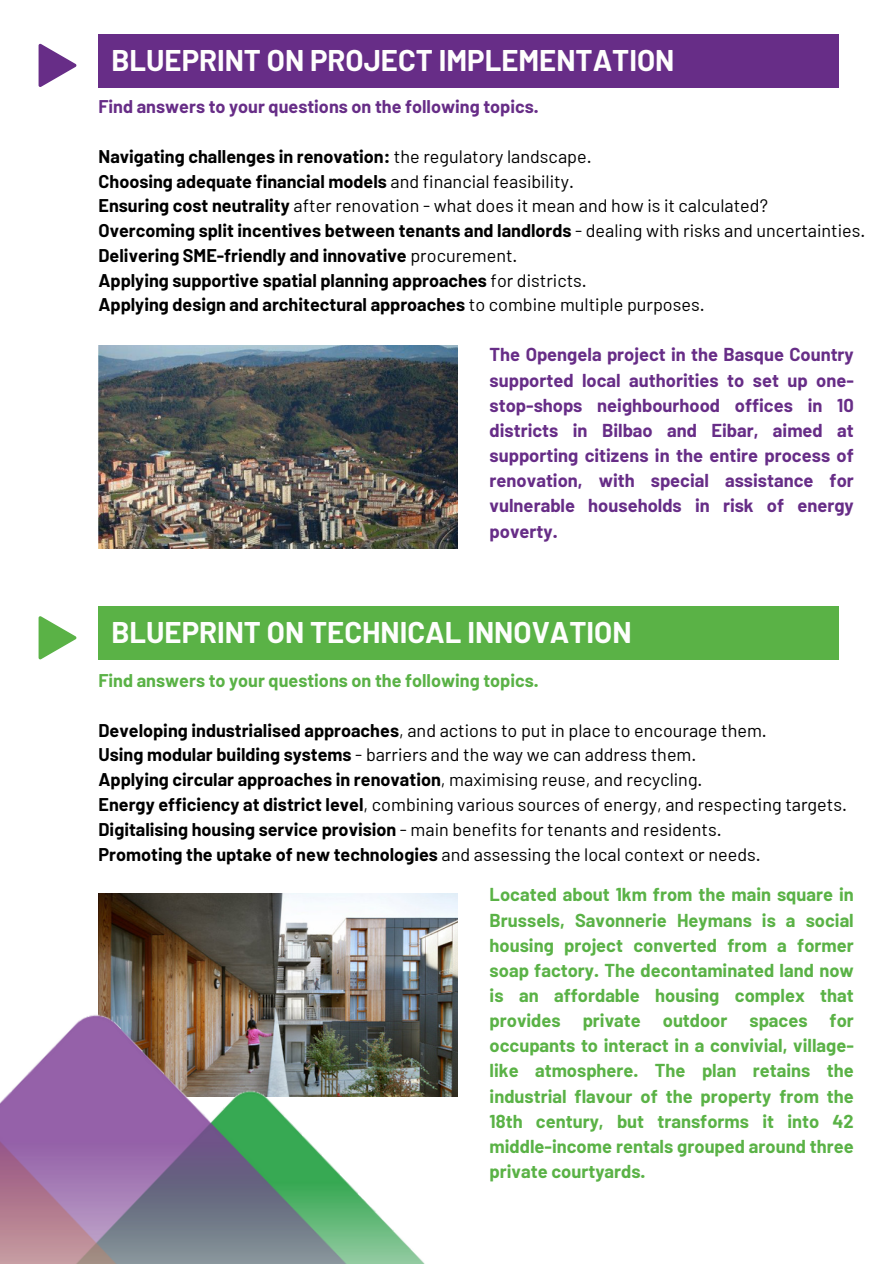
<style>
.page{position:relative;width:893px;height:1264px;background:#fff}
.page>*{position:absolute;margin:0;border:0;box-sizing:border-box;transform-origin:0 0}
.t1{font:700 29.25px "Barlow";color:#fefefd}
.t2{font:700 21.45px "Barlow";color:#fff}
.t3{font:700 18.3px/25.2px "Barlow";color:#5ab246;text-align:justify}
.t4{font:700 18.3px/25.2px "Barlow";color:#672d87;text-align:justify}
.t5{font:700 18px "Barlow";color:#000}
.t6{font:18px "Barlow";color:#000}
.t7{font:700 18px "Barlow";color:#672d87}
.t8{font:700 18px "Barlow";color:#5ab246}
.s1{font-weight:400}
.s2{font-weight:700}
</style>
<div class="page">
<svg style="left:39px;top:43px;width:38px;height:44px"></svg>
<div style="left:98px;top:34px;width:741px;height:53px;background:#672d87"></div>
<img style="left:98px;top:345px;width:359px;height:203px">
<svg style="left:39px;top:616px;width:38px;height:43px"></svg>
<div style="left:98px;top:606px;width:741px;height:54px;background:#5ab246"></div>
<img style="left:98px;top:893px;width:359px;height:203px">
<img style="left:0;top:957px;width:434px;height:306px">
<p class="t1" style="left:111px;top:42px;width:564px">BLUEPRINT ON PROJECT IMPLEMENTATION</p>
<p class="t2" style="left:98px;top:47px;width:106px">SPEAKERS</p>
<h1 class="t7" style="left:98px;top:95px;width:441px">Find answers to your questions on the following topics.</h1>
<h2 class="t5" style="left:98px;top:145px;width:494px">Navigating challenges in renovation: <span class="s1">the regulatory landscape.</span></h2>
<p class="t5" style="left:98px;top:169px;width:477px">Choosing adequate financial models <span class="s1">and financial feasibility.</span></p>
<h3 class="t6" style="left:98px;top:194px;width:671px"><span class="s2">Ensuring cost neutrality</span> after renovation - what does it mean and how is it calculated?</h3>
<p class="t5" style="left:98px;top:219px;width:768px">Overcoming split incentives between tenants and landlords <span class="s1">- dealing with risks and uncertainties.</span></p>
<p class="t5" style="left:98px;top:244px;width:420px">Delivering SME-friendly and innovative <span class="s1">procurement.</span></p>
<p class="t5" style="left:98px;top:268px;width:490px">Applying supportive spatial planning approaches <span class="s1">for districts.</span></p>
<p class="t5" style="left:98px;top:293px;width:607px">Applying design and architectural approaches <span class="s1">to combine multiple purposes.</span></p>
<p class="t4" style="left:489px;top:341px;width:366px">The Opengela project in the Basque Country supported local authorities to set up one&shy;stop-shops neighbourhood offices in 10 districts in Bilbao and Eibar, aimed at supporting citizens in the entire process of renovation, with special assistance for vulnerable households in risk of energy poverty.</p>
<p class="t1" style="left:111px;top:614px;width:521px">BLUEPRINT ON TECHNICAL INNOVATION</p>
<h3 class="t8" style="left:98px;top:669px;width:441px">Find answers to your questions on the following topics.</h3>
<h1 class="t6" style="left:98px;top:718px;width:669px"><span class="s2">Developing industrialised approaches</span>, and actions to put in place to encourage them.</h1>
<h3 class="t6" style="left:98px;top:743px;width:599px"><span class="s2">Using modular building systems</span> - barriers and the way we can address them.</h3>
<p class="t5" style="left:98px;top:768px;width:605px">Applying circular approaches in renovation<span class="s1">, maximising reuse, and recycling.</span></p>
<p class="t6" style="left:98px;top:793px;width:750px"><span class="s2">Energy efficiency at district level</span>, combining various sources of energy, and respecting targets.</p>
<p class="t6" style="left:98px;top:817px;width:624px"><span class="s2">Digitalising housing service provision</span> - main benefits for tenants and residents.</p>
<p class="t5" style="left:98px;top:842px;width:663px">Promoting the uptake of new technologies <span class="s1">and assessing the local context or needs.</span></p>
<p class="t3" style="left:489px;top:881px;width:366px">Located about 1km from the main square in Brussels, Savonnerie Heymans is a social housing project converted from a former soap factory. The decontaminated land now is an affordable housing complex that provides private outdoor spaces for occupants to interact in a convivial, village&shy;like atmosphere. The plan retains the industrial flavour of the property from the 18th century, but transforms it into 42 middle-income rentals grouped around three private courtyards.</p>
</div>
